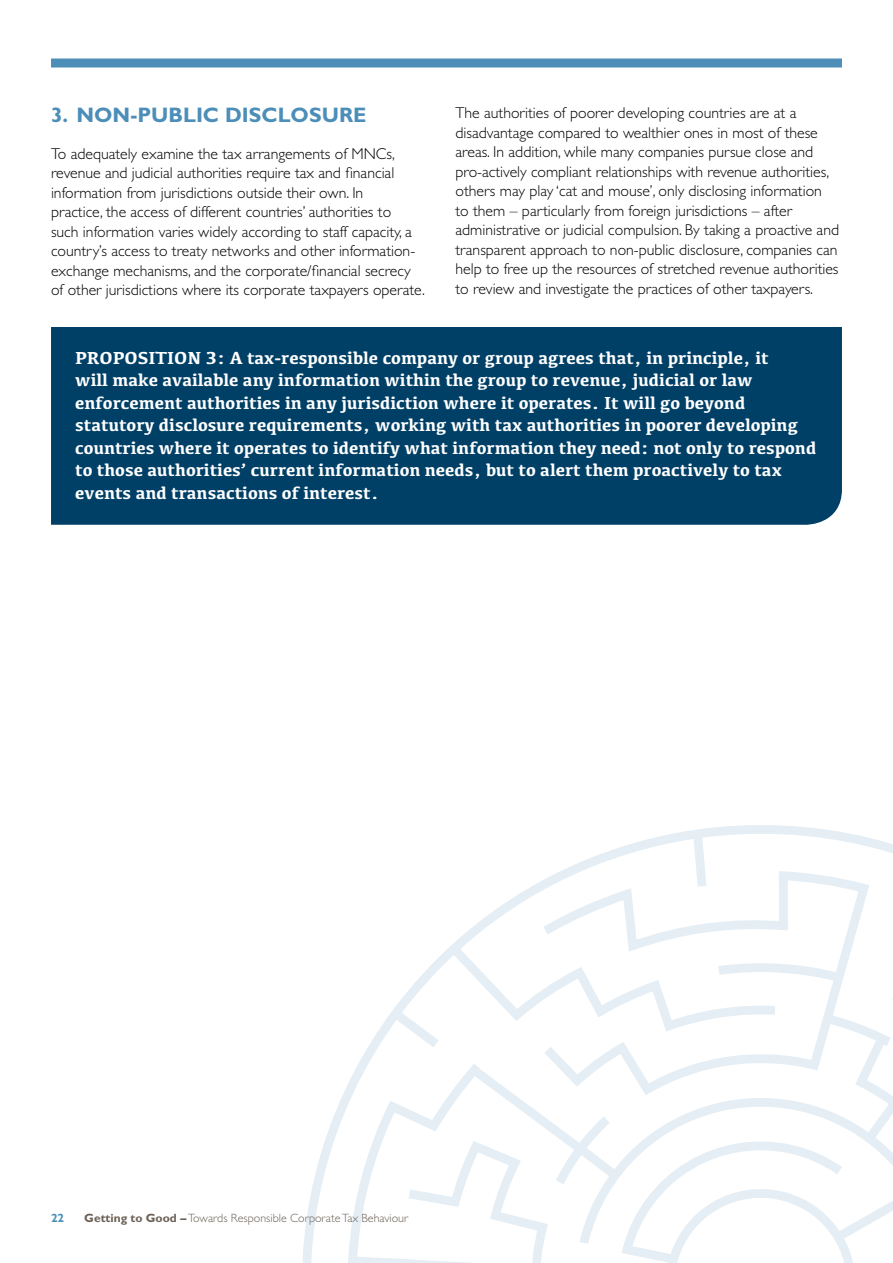
<style>
.page{position:relative;width:893px;height:1263px;background:#fff}
.page>*{position:absolute;margin:0;border:0;box-sizing:border-box;transform-origin:0 0}
.t1{font:700 21px "Gill Sans CE";color:#4c8eb8}
.t2{font:700 18px/22.5px "Kefa";color:#fff}
.t3{font:300 15.75px/19.5px "Gill Sans CE";color:#000}
.t4{font:300 12px "Gill Sans CE";color:#6b6056}
.t5{font:700 12px "Gill Sans CE";color:#4c8eb8}
.s1{font-weight:700}
</style>
<div class="page">
<div style="left:51px;top:59px;width:791px;height:9px;background:#4c8eb8"></div>
<svg style="left:302px;top:825px;width:591px;height:438px"></svg>
<div style="left:51px;top:327px;width:791px;height:198px;background:#004067"></div>
<h1 class="t1" style="left:51px;top:103px;width:37px">3. NON</h1>
<h1 class="t1" style="left:130px;top:103px;width:235px">-PUBLIC DISCLOSURE</h1>
<p class="t3" style="left:51px;top:144px;width:376px">To adequately examine the tax arrangements of MNCs, revenue and judicial authorities require tax and financial information from jurisdictions outside their own. In<br>practice, the access of different countries’ authorities to<br>such information varies widely according to staff capacity, a country’s access to treaty networks and other information&shy;exchange mechanisms, and the corporate/financial secrecy of other jurisdictions where its corporate taxpayers operate.</p>
<p class="t3" style="left:455px;top:103px;width:385px">The authorities of poorer developing countries are at a disadvantage compared to wealthier ones in most of these areas. In addition, while many companies pursue close and pro-actively compliant relationships with revenue authorities, others may play ‘cat and mouse’, only disclosing information to them – particularly from foreign jurisdictions – after administrative or judicial compulsion. By taking a proactive and transparent approach to non-public disclosure, companies can help to free up the resources of stretched revenue authorities to review and investigate the practices of other taxpayers.</p>
<p class="t2" style="left:75px;top:345px;width:742px">PROPOSITION 3: A tax-responsible company or group agrees that, in principle, it<br>will make available any information within the group to revenue, judicial or law enforcement authorities in any jurisdiction where it operates. It will go beyond statutory disclosure requirements, working with tax authorities in poorer developing countries where it operates to identify what information they need: not only to respond to those authorities’ current information needs, but to alert them proactively to tax events and transactions of interest.</p>
<p class="t5" style="left:51px;top:1210px;width:15px">22</p>
<p class="t4" style="left:84px;top:1211px;width:325px"><span class="s1">Getting to Good –</span> Towards Responsible Corporate Tax Behaviour</p>
</div>
